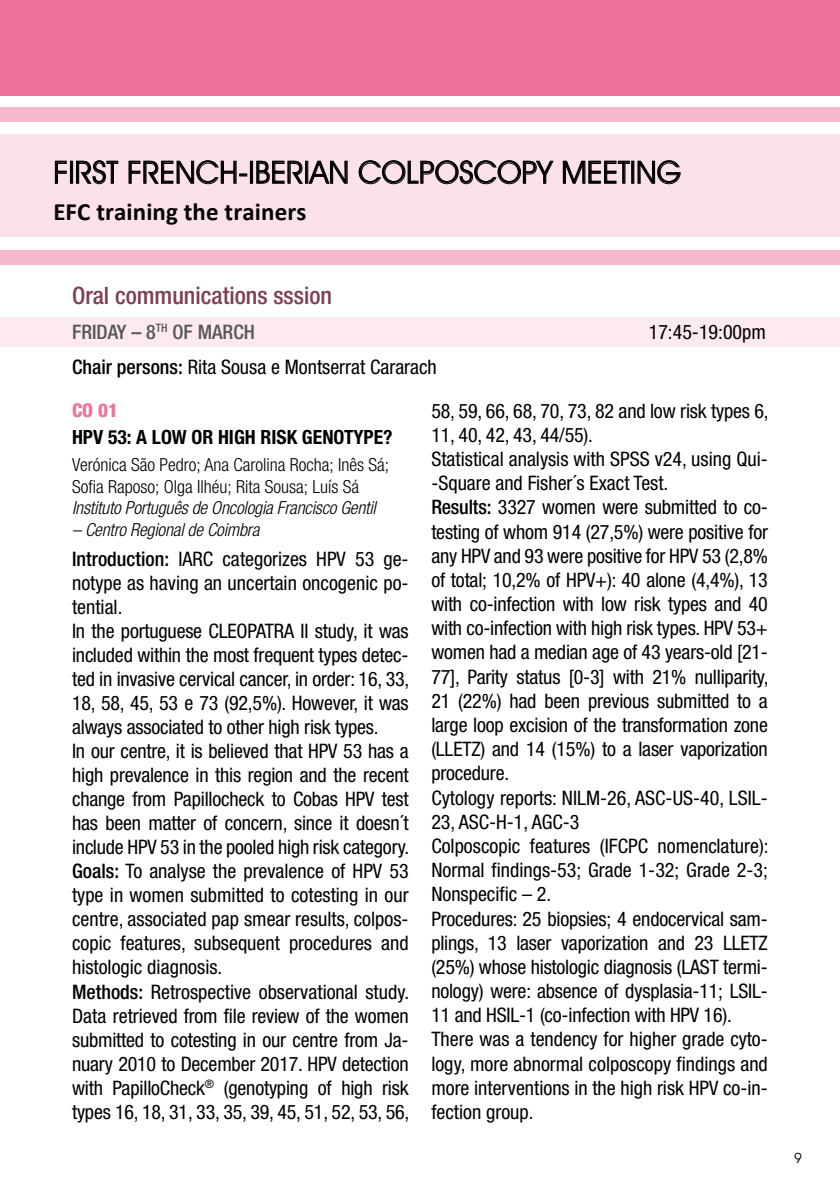
<style>
.page{position:relative;width:840px;height:1191px;background:#fff}
.page>*{position:absolute;margin:0;border:0;box-sizing:border-box;transform-origin:0 0}
.t1{font:30.8px "Avant Garde IT Cby BT";letter-spacing:.005em;color:#000}
.t2{font:700 25px "Calibri";letter-spacing:.005em;color:#020203}
.t3{font:500 condensed 24px "Helvetica Neue";color:#7e3e52}
.t4{font:condensed 20px/24.2px "Helvetica Neue";letter-spacing:-.01em;color:#000}
.t5{font:500 condensed 20px "Helvetica Neue";color:#575756}
.t6{font:700 condensed 19.6px "Helvetica Neue";color:#000}
.t7{font:800 condensed 19px "Helvetica Neue";color:#ee729a}
.t8{font:300 condensed 18px/21.6px "Helvetica Neue";color:#000}
.t9{font:italic 300 condensed 18px "Helvetica Neue";letter-spacing:-.01em;color:#000}
.t10{font:14px "Avant Garde IT Cby BT";color:#000}
.s1{font-weight:500}
</style>
<div class="page">
<div style="left:0;top:318px;width:839px;height:29px;background:#fceaee"></div>
<div style="left:0;top:135px;width:839px;height:102px;background:#fbe1e9"></div>
<div style="left:0;top:107px;width:839px;height:14px;background:#f6b8cc"></div>
<div style="left:0;top:250px;width:839px;height:14px;background:#f6b8cc"></div>
<div style="left:0;top:0;width:839px;height:95px;background:#ee729a"></div>
<svg style="left:55px;top:161px;width:12px;height:23px"></svg>
<div style="left:70px;top:161px;width:3px;height:22px;border:1px solid #000"></div>
<svg style="left:76px;top:160px;width:42px;height:24px"></svg>
<svg style="left:128px;top:160px;width:119px;height:24px"></svg>
<div style="left:250px;top:161px;width:3px;height:22px;border:1px solid #000"></div>
<svg style="left:256px;top:161px;width:91px;height:23px"></svg>
<svg style="left:358px;top:160px;width:195px;height:24px"></svg>
<svg style="left:562px;top:161px;width:67px;height:23px"></svg>
<div style="left:631px;top:161px;width:2px;height:22px;border:1px solid #000"></div>
<svg style="left:637px;top:160px;width:43px;height:24px"></svg>
<h1 class="t1" style="left:53px;top:154px;width:629px">FIRST FRENCH-IBERIAN COLPOSCOPY MEETING</h1>
<p class="t2" style="left:53px;top:195px;width:254px">EFC training the trainers</p>
<p class="t3" style="left:72px;top:281px;width:261px">Oral communications sssion</p>
<p class="t5" style="left:72px;top:319px;width:184px">FRIDAY – 8<sup>TH</sup> OF MARCH</p>
<p class="t4" style="left:648px;top:319px;width:119px">17:45-19:00pm</p>
<p class="t4" style="left:72px;top:355px;width:366px"><span class="s1">Chair persons:</span> Rita Sousa e Montserrat Cararach</p>
<p class="t7" style="left:72px;top:399px;width:47px">CO 01</p>
<p class="t6" style="left:72px;top:425px;width:322px">HPV 53: A LOW OR HIGH RISK GENOTYPE?</p>
<p class="t8" style="left:72px;top:453px;width:318px">Verónica São Pedro; Ana Carolina Rocha; Inês Sá;<br>Sofia Raposo; Olga Ilhéu; Rita Sousa; Luís Sá</p>
<p class="t9" style="left:72px;top:497px;width:305px">Instituto Português de Oncologia Francisco Gentil</p>
<p class="t9" style="left:72px;top:519px;width:189px">– Centro Regional de Coimbra</p>
<p class="t4" style="left:72px;top:546px;width:338px"><span class="s1">Introduction:</span> IARC categorizes HPV 53 ge&shy;notype as having an uncertain oncogenic po&shy;tential.<br>In the portuguese CLEOPATRA II study, it was included within the most frequent types detec&shy;ted in invasive cervical cancer, in order: 16, 33, 18, 58, 45, 53 e 73 (92,5%). However, it was always associated to other high risk types.<br>In our centre, it is believed that HPV 53 has a high prevalence in this region and the recent change from Papillocheck to Cobas HPV test has been matter of concern, since it doesn´t include HPV 53 in the pooled high risk category.<br><span class="s1">Goals:</span> To analyse the prevalence of HPV 53 type in women submitted to cotesting in our centre, associated pap smear results, colpos&shy;copic features, subsequent procedures and histologic diagnosis.<br><span class="s1">Methods:</span> Retrospective observational study.<br>Data retrieved from file review of the women submitted to cotesting in our centre from Ja&shy;nuary 2010 to December 2017. HPV detection with PapilloCheck<sup>®</sup> (genotyping of high risk types 16, 18, 31, 33, 35, 39, 45, 51, 52, 53, 56,</p>
<p class="t4" style="left:431px;top:398px;width:338px">58, 59, 66, 68, 70, 73, 82 and low risk types 6, 11, 40, 42, 43, 44/55).<br>Statistical analysis with SPSS v24, using Qui--Square and Fisher´s Exact Test.<br><span class="s1">Results:</span> 3327 women were submitted to co&shy;testing of whom 914 (27,5%) were positive for any HPV and 93 were positive for HPV 53 (2,8% of total; 10,2% of HPV+): 40 alone (4,4%), 13 with co-infection with low risk types and 40 with co-infection with high risk types. HPV 53+ women had a median age of 43 years-old [21- 77], Parity status [0-3] with 21% nulliparity, 21 (22%) had been previous submitted to a large loop excision of the transformation zone (LLETZ) and 14 (15%) to a laser vaporization procedure.<br>Cytology reports: NILM-26, ASC-US-40, LSIL-23, ASC-H-1, AGC-3<br>Colposcopic features (IFCPC nomenclature):<br>Normal findings-53; Grade 1-32; Grade 2-3; Nonspecific – 2.<br>Procedures: 25 biopsies; 4 endocervical sam&shy;plings, 13 laser vaporization and 23 LLETZ (25%) whose histologic diagnosis (LAST termi&shy;nology) were: absence of dysplasia-11; LSIL-11 and HSIL-1 (co-infection with HPV 16).<br>There was a tendency for higher grade cyto&shy;logy, more abnormal colposcopy findings and more interventions in the high risk HPV co-in&shy;fection group.</p>
<p class="t10" style="left:793px;top:1149px;width:9px">9</p>
</div>
